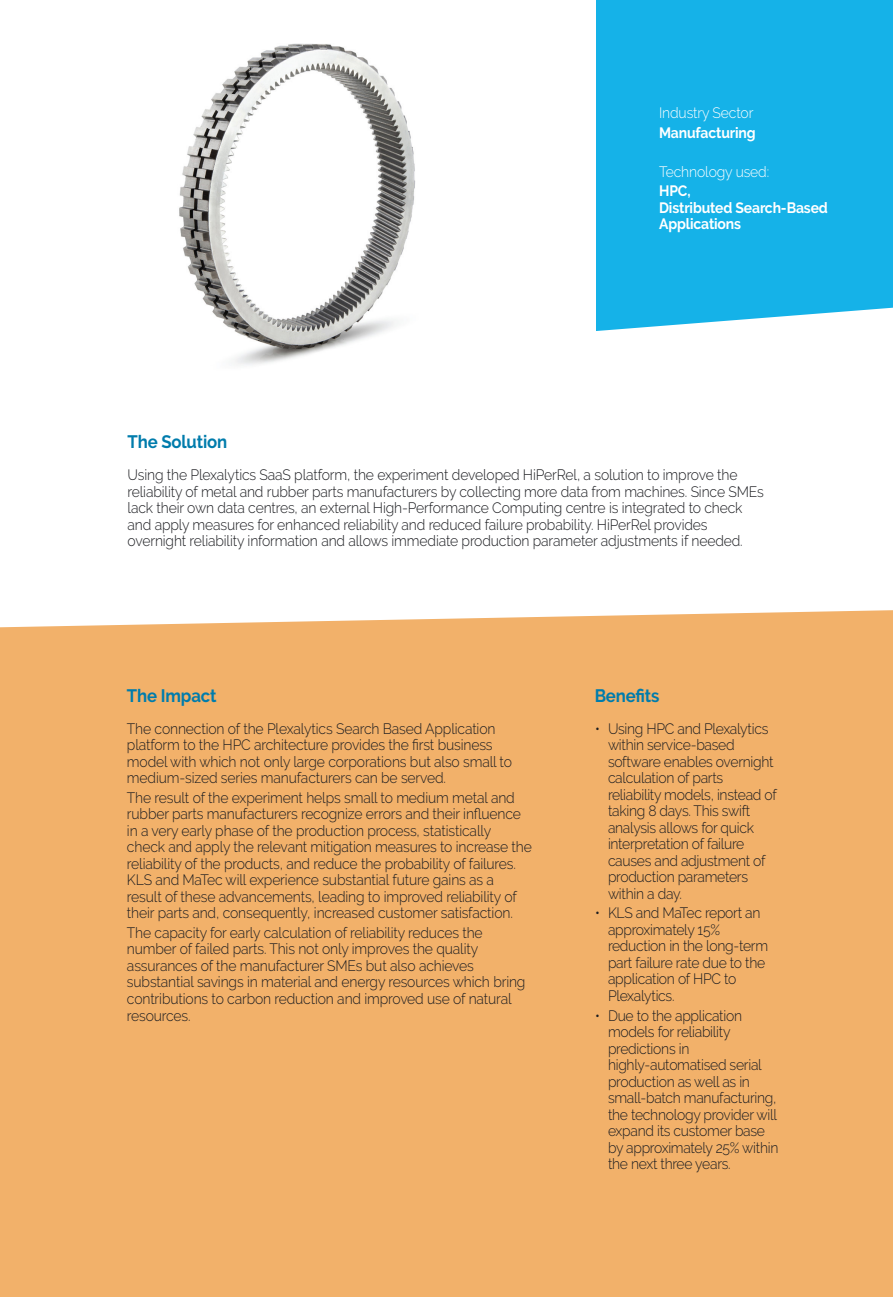
<style>
.page{position:relative;width:893px;height:1297px;background:#fff}
.page>*{position:absolute;margin:0;border:0;box-sizing:border-box;transform-origin:0 0}
.t1{font:700 18px "Raleway";letter-spacing:-.01em;color:#007cac;scale:.93 1}
.t2{font:300 15px/16.5px "Raleway";letter-spacing:-.01em;color:#1b1c20;scale:.93 1}
.t3{font:700 15px/16.5px "Raleway";letter-spacing:-.01em;color:#fff;scale:.93 1}
.t4{font:300 15px "Raleway";letter-spacing:-.01em;color:#fff;scale:.93 1}
</style>
<div class="page">
<div style="left:0;top:610px;width:893px;height:686px;background:#f2b16a"></div>
<div style="left:596px;top:0;width:297px;height:331px;background:#15b2e8"></div>
<img style="left:179px;top:43px;width:236px;height:322px">
<p class="t4" style="left:659px;top:104px;width:103px">Industry Sector</p>
<p class="t3" style="left:659px;top:124px;width:105px">Manufacturing</p>
<p class="t4" style="left:659px;top:163px;width:120px">Technology used:</p>
<p class="t3" style="left:659px;top:183px;width:183px">HPC,<br>Distributed Search-Based<br>Applications</p>
<p class="t1" style="left:128px;top:431px;width:109px">The Solution</p>
<p class="t2" style="left:128px;top:467px;width:686px">Using the Plexalytics SaaS platform, the experiment developed HiPerRel, a solution to improve the reliability of metal and rubber parts manufacturers by collecting more data from machines. Since SMEs lack their own data centres, an external High-Performance Computing centre is integrated to check and apply measures for enhanced reliability and reduced failure probability. HiPerRel provides overnight reliability information and allows immediate production parameter adjustments if needed.</p>
<p class="t1" style="left:127px;top:685px;width:98px">The Impact</p>
<p class="t1" style="left:595px;top:685px;width:71px">Benefits</p>
<p class="t2" style="left:608px;top:720px;width:183px;text-indent:-13px">• Using HPC and Plexalytics within service-based software enables overnight calculation of parts reliability models, instead of taking 8 days. This swift analysis allows for quick interpretation of failure causes and adjustment of production parameters within a day.</p>
<p class="t2" style="left:608px;top:904px;width:174px;text-indent:-13px">• KLS and MaTec report an approximately 15% reduction in the long-term part failure rate due to the application of HPC to<br>Plexalytics.</p>
<p class="t2" style="left:608px;top:1006px;width:185px;text-indent:-13px">• Due to the application models for reliability predictions in highly-automatised serial production as well as in small-batch manufacturing, the technology provider will expand its customer base by approximately 25% within the next three years.</p>
<p class="t2" style="left:127px;top:720px;width:416px">The connection of the Plexalytics Search Based Application platform to the HPC architecture provides the first business model with which not only large corporations but also small to medium-sized series manufacturers can be served.</p>
<p class="t2" style="left:127px;top:789px;width:437px">The result of the experiment helps small to medium metal and rubber parts manufacturers recognize errors and their influence in a very early phase of the production process, statistically check and apply the relevant mitigation measures to increase the reliability of the products, and reduce the probability of failures.<br>KLS and MaTec will experience substantial future gains as a result of these advancements, leading to improved reliability of their parts and, consequently, increased customer satisfaction.</p>
<p class="t2" style="left:127px;top:924px;width:430px">The capacity for early calculation of reliability reduces the number of failed parts. This not only improves the quality assurances of the manufacturer SMEs but also achieves substantial savings in material and energy resources which bring contributions to carbon reduction and improved use of natural resources.</p>
</div>
